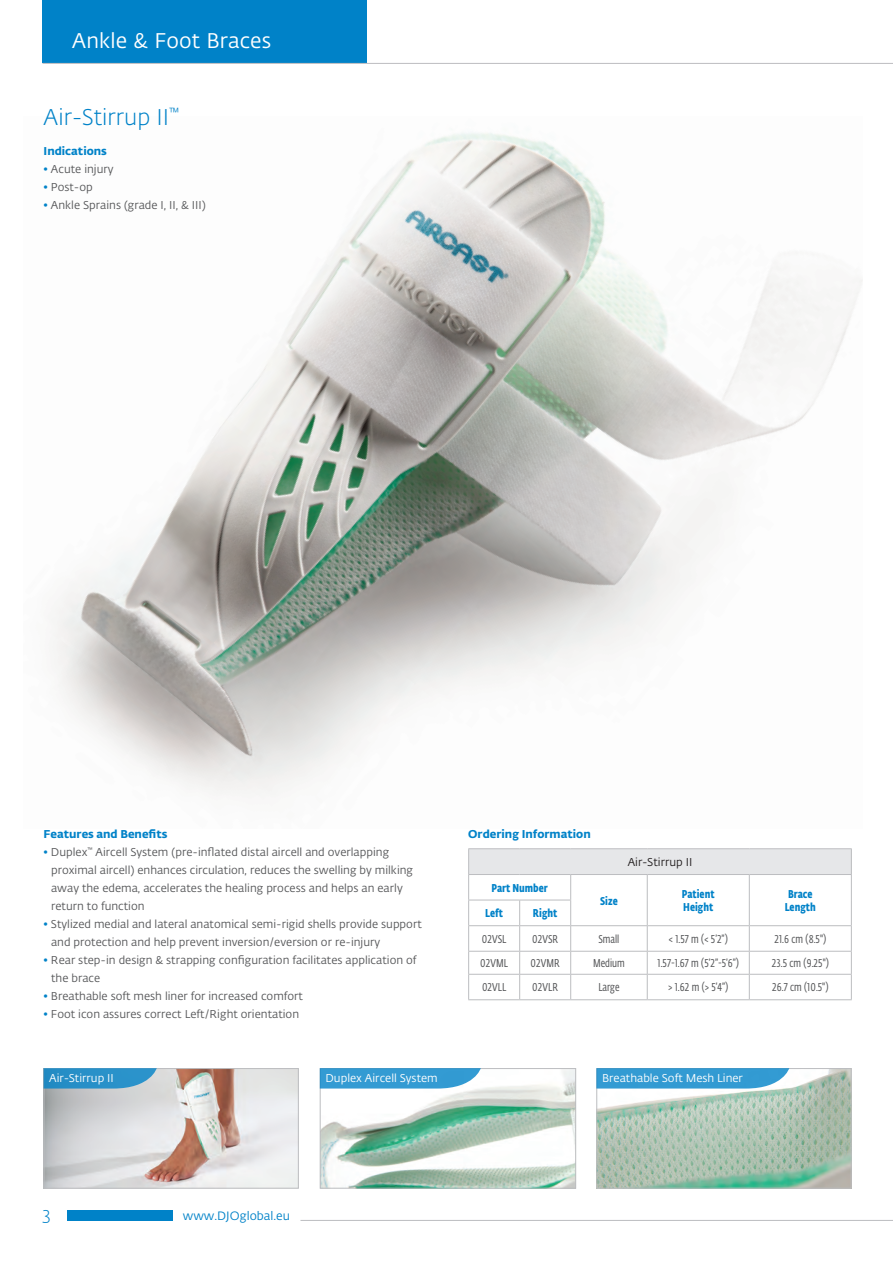
<style>
.page{position:relative;width:893px;height:1263px;background:#fff}
.page>*{position:absolute;margin:0;border:0;box-sizing:border-box;transform-origin:0 0}
.Product_names{font:300 22.5px "Fedra Sans Alt Pro";color:#0082c8}
.BodyCopy_2_product{font:21px "Fedra Sans Alt Pro";letter-spacing:.005em;color:#fff}
.t1{font:300 18px "Fedra Sans Alt Pro";color:#0082c8}
.t2{font:12px "Fedra Sans Alt Std";color:#0082c8}
.t3{font:11.25px/18px "Fedra Sans Alt Pro";color:#57585a}
.OrderInfo_Body_2_Pro{font:11.25px "Fe Sa Cond Alt Pro";letter-spacing:.01em;color:#57585a}
.t4{font:11.25px "Fedra Sans Alt Pro";color:#fff}
.t5{font:700 11.25px "Fedra Sans Alt Pro";color:#0082c8}
.t6{font:700 11.25px "Fe Sa Cond Alt Pro";color:#0082c8}
.t7{font:11.25px "Fedra Sans Alt Pro";color:#231f20}
.s1{color:#0082c8}
</style>
<div class="page">
<div style="left:43px;top:0;width:324px;height:63px;background:#0082c8"></div>
<hr style="left:43px;top:63px;width:850px;height:1px;background:#bcbdc0">
<div style="left:67px;top:1210px;width:106px;height:11px;background:#0082c8"></div>
<hr style="left:300px;top:1220px;width:593px;height:1px;background:#bcbdc0">
<img style="left:51px;top:133px;width:811px;height:663px">
<img style="left:46px;top:1070px;width:251px;height:116px">
<div style="left:44px;top:1068px;width:255px;height:120px;border:1px solid #bcbdc0"></div>
<img style="left:322px;top:1070px;width:252px;height:116px">
<div style="left:320px;top:1068px;width:256px;height:120px;border:1px solid #bcbdc0"></div>
<img style="left:598px;top:1070px;width:251px;height:116px">
<div style="left:596px;top:1068px;width:255px;height:120px;border:1px solid #bcbdc0"></div>
<hr style="left:468px;top:848px;width:52px;height:1px;background:#bcbdc0">
<hr style="left:520px;top:848px;width:51px;height:1px;background:#bcbdc0">
<hr style="left:571px;top:848px;width:76px;height:1px;background:#bcbdc0">
<hr style="left:647px;top:848px;width:102px;height:1px;background:#bcbdc0">
<hr style="left:749px;top:848px;width:103px;height:1px;background:#bcbdc0">
<svg style="left:468px;top:849px;width:384px;height:151px"></svg>
<hr style="left:468px;top:900px;width:52px;height:1px;background:#bcbdc0">
<hr style="left:520px;top:900px;width:51px;height:1px;background:#bcbdc0">
<hr style="left:571px;top:925px;width:76px;height:1px;background:#bcbdc0">
<hr style="left:647px;top:925px;width:102px;height:1px;background:#bcbdc0">
<hr style="left:749px;top:925px;width:103px;height:1px;background:#bcbdc0">
<hr style="left:468px;top:925px;width:52px;height:1px;background:#bcbdc0">
<hr style="left:520px;top:925px;width:51px;height:1px;background:#bcbdc0">
<svg style="left:44px;top:1068px;width:113px;height:20px;background:#3896c9"></svg>
<svg style="left:320px;top:1068px;width:161px;height:20px;background:#40a0d4"></svg>
<svg style="left:596px;top:1068px;width:193px;height:20px;background:#3d9fd4"></svg>
<p class="BodyCopy_2_product" style="left:72px;top:26px;width:200px">Ankle &amp; Foot Braces</p>
<p class="Product_names" style="left:44px;top:102px;width:137px">Air-Stirrup II<sup>™</sup></p>
<p class="t5" style="left:44px;top:142px;width:65px">Indications</p>
<p class="t3" style="left:44px;top:160px;width:72px"><span class="s1">•</span> Acute injury</p>
<p class="t3" style="left:44px;top:178px;width:51px"><span class="s1">•</span> Post-op</p>
<p class="t3" style="left:44px;top:196px;width:164px"><span class="s1">•</span> Ankle Sprains (grade I, II, &amp; III)</p>
<p class="t5" style="left:44px;top:825px;width:125px">Features and Benefits</p>
<p class="t3" style="left:51px;top:842px;width:364px;text-indent:-8px"><span class="s1">•</span> Duplex<sup>™</sup> Aircell System (pre-inflated distal aircell and overlapping proximal aircell) enhances circulation, reduces the swelling by milking away the edema, accelerates the healing process and helps an early return to function</p>
<p class="t3" style="left:51px;top:914px;width:372px;text-indent:-8px"><span class="s1">•</span> Stylized medial and lateral anatomical semi-rigid shells provide support and protection and help prevent inversion/eversion or re-injury</p>
<p class="t3" style="left:51px;top:950px;width:367px;text-indent:-8px"><span class="s1">•</span> Rear step-in design &amp; strapping configuration facilitates application of the brace</p>
<p class="t3" style="left:44px;top:986px;width:261px"><span class="s1">•</span> Breathable soft mesh liner for increased comfort</p>
<p class="t3" style="left:44px;top:1004px;width:257px"><span class="s1">•</span> Foot icon assures correct Left/Right orientation</p>
<p class="t5" style="left:468px;top:825px;width:124px">Ordering Information</p>
<p class="t7" style="left:628px;top:854px;width:66px">Air-Stirrup II</p>
<p class="t6" style="left:491px;top:879px;width:58px">Part Number</p>
<p class="t6" style="left:682px;top:885px;width:34px">Patient</p>
<p class="t6" style="left:683px;top:899px;width:32px">Height</p>
<p class="t6" style="left:788px;top:885px;width:26px">Brace</p>
<p class="t6" style="left:785px;top:899px;width:33px">Length</p>
<p class="t6" style="left:600px;top:892px;width:19px">Size</p>
<p class="t6" style="left:485px;top:905px;width:19px">Left</p>
<p class="t6" style="left:533px;top:905px;width:26px">Right</p>
<p class="OrderInfo_Body_2_Pro" style="left:482px;top:931px;width:26px">02VSL</p>
<p class="OrderInfo_Body_2_Pro" style="left:532px;top:931px;width:28px">02VSR</p>
<p class="OrderInfo_Body_2_Pro" style="left:598px;top:931px;width:22px">Small</p>
<p class="OrderInfo_Body_2_Pro" style="left:669px;top:931px;width:60px">&lt; 1.57 m (&lt; 5’2”)</p>
<p class="OrderInfo_Body_2_Pro" style="left:774px;top:931px;width:53px">21.6 cm (8.5")</p>
<p class="OrderInfo_Body_2_Pro" style="left:480px;top:956px;width:29px">02VML</p>
<p class="OrderInfo_Body_2_Pro" style="left:531px;top:956px;width:31px">02VMR</p>
<p class="OrderInfo_Body_2_Pro" style="left:593px;top:956px;width:33px">Medium</p>
<p class="OrderInfo_Body_2_Pro" style="left:658px;top:956px;width:83px">1.57-1.67 m (5’2”-5’6”)</p>
<p class="OrderInfo_Body_2_Pro" style="left:772px;top:956px;width:58px">23.5 cm (9.25")</p>
<p class="OrderInfo_Body_2_Pro" style="left:482px;top:980px;width:26px">02VLL</p>
<p class="OrderInfo_Body_2_Pro" style="left:532px;top:980px;width:27px">02VLR</p>
<p class="OrderInfo_Body_2_Pro" style="left:598px;top:980px;width:23px">Large</p>
<p class="OrderInfo_Body_2_Pro" style="left:668px;top:980px;width:62px">&gt; 1.62 m (&gt; 5’4”)</p>
<p class="OrderInfo_Body_2_Pro" style="left:772px;top:980px;width:58px">26.7 cm (10.5")</p>
<p class="t4" style="left:49px;top:1070px;width:66px">Air-Stirrup II</p>
<p class="t4" style="left:325px;top:1070px;width:114px">Duplex Aircell System</p>
<p class="t4" style="left:602px;top:1070px;width:142px">Breathable Soft Mesh Liner</p>
<h3 class="t1" style="left:42px;top:1202px;width:10px">3</h3>
<p class="t2" style="left:183px;top:1208px;width:109px">www.DJOglobal.eu</p>
</div>
